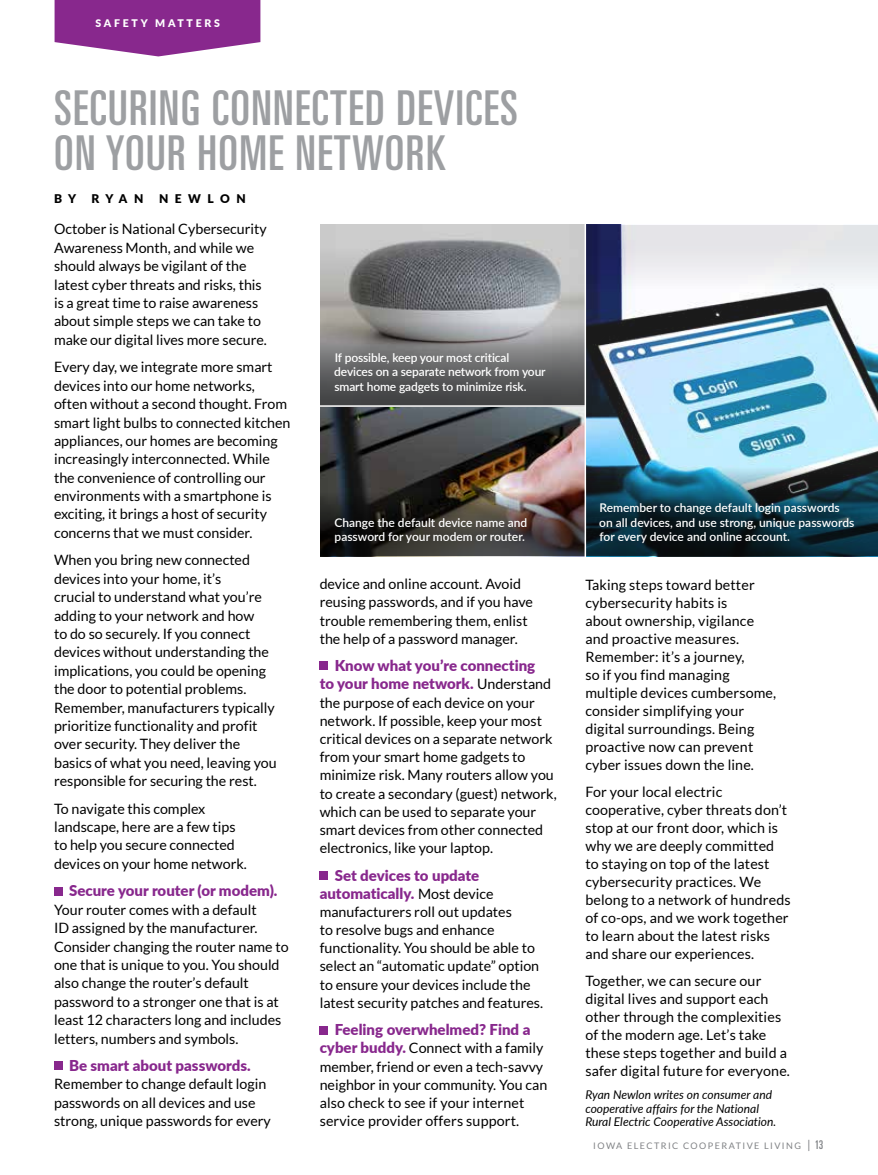
<style>
.page{position:relative;width:878px;height:1175px;background:#fff}
.page>*{position:absolute;margin:0;border:0;box-sizing:border-box;transform-origin:0 0}
.t1{font:ultra-condensed 48px/45px "Univers";letter-spacing:.03em;color:#9d9fa2}
.t2{font:900 15px/18.1px "Lato";color:#88288d;text-align:center}
.t3{font:14.25px/18.5px "Lato";color:#000}
.t4{font:600 12px/14.4px "Lato";letter-spacing:-.005em;color:#fff}
.t5{font:italic 12px/13.5px "Lato";color:#000}
.t6{font:900 12px "Lato";letter-spacing:.54em;color:#000}
.t7{font:900 10.5px "Lato";letter-spacing:.26em;color:#fff}
.t8{font:9px "Lato";letter-spacing:.16em;color:#808285}
.s1{font-weight:400;font-size:14.25px;color:#000}
.s2{font-weight:900;font-size:15px;color:#88288d}
.s3{font-size:12px}
.s4{font-family:"Univers";font-stretch:ultra-condensed;font-size:12px}
</style>
<div class="page">
<img style="left:586px;top:318px;width:292px;height:123px">
<div style="left:54px;top:887px;width:8px;height:8px;background:#88288d"></div>
<div style="left:54px;top:1061px;width:8px;height:8px;background:#88288d"></div>
<svg style="left:55px;top:0;width:205px;height:56px;background:#96419a"></svg>
<div style="left:320px;top:662px;width:8px;height:8px;background:#88288d"></div>
<div style="left:320px;top:871px;width:8px;height:8px;background:#88288d"></div>
<div style="left:320px;top:1026px;width:8px;height:8px;background:#88288d"></div>
<img style="left:320px;top:407px;width:264px;height:56px">
<img style="left:320px;top:225px;width:264px;height:70px">
<img style="left:586px;top:441px;width:292px;height:115px">
<svg style="left:320px;top:295px;width:264px;height:110px;background:#797a7b"></svg>
<img style="left:320px;top:463px;width:264px;height:93px">
<svg style="left:586px;top:225px;width:292px;height:93px"></svg>
<p class="t7" style="left:96px;top:15px;width:126px">SAFETY MATTERS</p>
<h1 class="t1" style="left:54px;top:85px;width:465px">SECURING CONNECTED DEVICES<br>ON YOUR HOME NETWORK</h1>
<p class="t6" style="left:54px;top:189px;width:24px">B Y</p>
<p class="t6" style="left:91px;top:189px;width:53px">RYAN</p>
<p class="t6" style="left:159px;top:189px;width:88px">NEWLON</p>
<p class="t3" style="left:54px;top:220px;width:214px">October is National Cybersecurity Awareness Month, and while we should always be vigilant of the latest cyber threats and risks, this is a great time to raise awareness about simple steps we can take to make our digital lives more secure.</p>
<p class="t3" style="left:54px;top:358px;width:238px">Every day, we integrate more smart devices into our home networks, often without a second thought. From smart light bulbs to connected kitchen appliances, our homes are becoming increasingly interconnected. While the convenience of controlling our environments with a smartphone is exciting, it brings a host of security concerns that we must consider.</p>
<p class="t3" style="left:54px;top:551px;width:224px">When you bring new connected devices into your home, it’s<br>crucial to understand what you’re adding to your network and how<br>to do so securely. If you connect devices without understanding the implications, you could be opening the door to potential problems.<br>Remember, manufacturers typically prioritize functionality and profit over security. They deliver the basics of what you need, leaving you responsible for securing the rest.</p>
<p class="t3" style="left:54px;top:799px;width:194px">To navigate this complex landscape, here are a few tips to help you secure connected devices on your home network.</p>
<p class="t2" style="left:69px;top:881px;width:210px">Secure your router (or modem).</p>
<p class="t3" style="left:54px;top:900px;width:236px">Your router comes with a default<br>ID assigned by the manufacturer.<br>Consider changing the router name to one that is unique to you. You should also change the router’s default password to a stronger one that is at least 12 characters long and includes letters, numbers and symbols.</p>
<p class="t2" style="left:69px;top:1055px;width:183px">Be smart about passwords.</p>
<p class="t3" style="left:54px;top:1075px;width:218px">Remember to change default login passwords on all devices and use strong, unique passwords for every</p>
<p class="t4" style="left:334px;top:350px;width:213px">If possible, keep your most critical devices on a separate network from your smart home gadgets to minimize risk.</p>
<p class="t4" style="left:334px;top:514px;width:194px">Change the default device name and password for your modem or router.</p>
<p class="t3" style="left:320px;top:575px;width:215px">device and online account. Avoid reusing passwords, and if you have trouble remembering them, enlist the help of a password manager.</p>
<p class="t2" style="left:320px;top:656px;width:233px">Know what you’re connecting<br>to your home network. <span class="s1">Understand</span></p>
<p class="t3" style="left:319px;top:693px;width:238px">the purpose of each device on your network. If possible, keep your most critical devices on a separate network from your smart home gadgets to minimize risk. Many routers allow you to create a secondary (guest) network, which can be used to separate your smart devices from other connected electronics, like your laptop.</p>
<p class="t2" style="left:320px;top:865px;width:175px">Set devices to update automatically. <span class="s1">Most device</span></p>
<p class="t3" style="left:320px;top:902px;width:225px">manufacturers roll out updates<br>to resolve bugs and enhance functionality. You should be able to select an “automatic update” option to ensure your devices include the latest security patches and features.</p>
<p class="t2" style="left:335px;top:1020px;width:197px">Feeling overwhelmed? Find a</p>
<p class="t3" style="left:320px;top:1039px;width:229px"><span class="s2">cyber buddy.</span> Connect with a family member, friend or even a tech-savvy neighbor in your community. You can also check to see if your internet service provider offers support.</p>
<p class="t4" style="left:599px;top:500px;width:257px">Remember to change default login passwords on all devices, and use strong, unique passwords for every device and online account.</p>
<p class="t3" style="left:585px;top:575px;width:192px;line-height:18px">Taking steps toward better cybersecurity habits is<br>about ownership, vigilance and proactive measures.<br>Remember: it’s a journey,<br>so if you find managing multiple devices cumbersome, consider simplifying your digital surroundings. Being proactive now can prevent cyber issues down the line.</p>
<p class="t3" style="left:585px;top:783px;width:207px;line-height:18px">For your local electric cooperative, cyber threats don’t stop at our front door, which is why we are deeply committed to staying on top of the latest cybersecurity practices. We belong to a network of hundreds of co-ops, and we work together to learn about the latest risks and share our experiences.</p>
<p class="t3" style="left:585px;top:972px;width:206px;line-height:18px">Together, we can secure our digital lives and support each other through the complexities of the modern age. Let’s take these steps together and build a safer digital future for everyone.</p>
<p class="t5" style="left:585px;top:1087px;width:192px">Ryan Newlon writes on consumer and cooperative affairs for the National<br>Rural Electric Cooperative Association.</p>
<p class="t8" style="left:593px;top:1141px;width:232px">IOWA ELECTRIC COOPERATIVE LIVING <span class="s3">|</span> <span class="s4">13</span></p>
</div>
